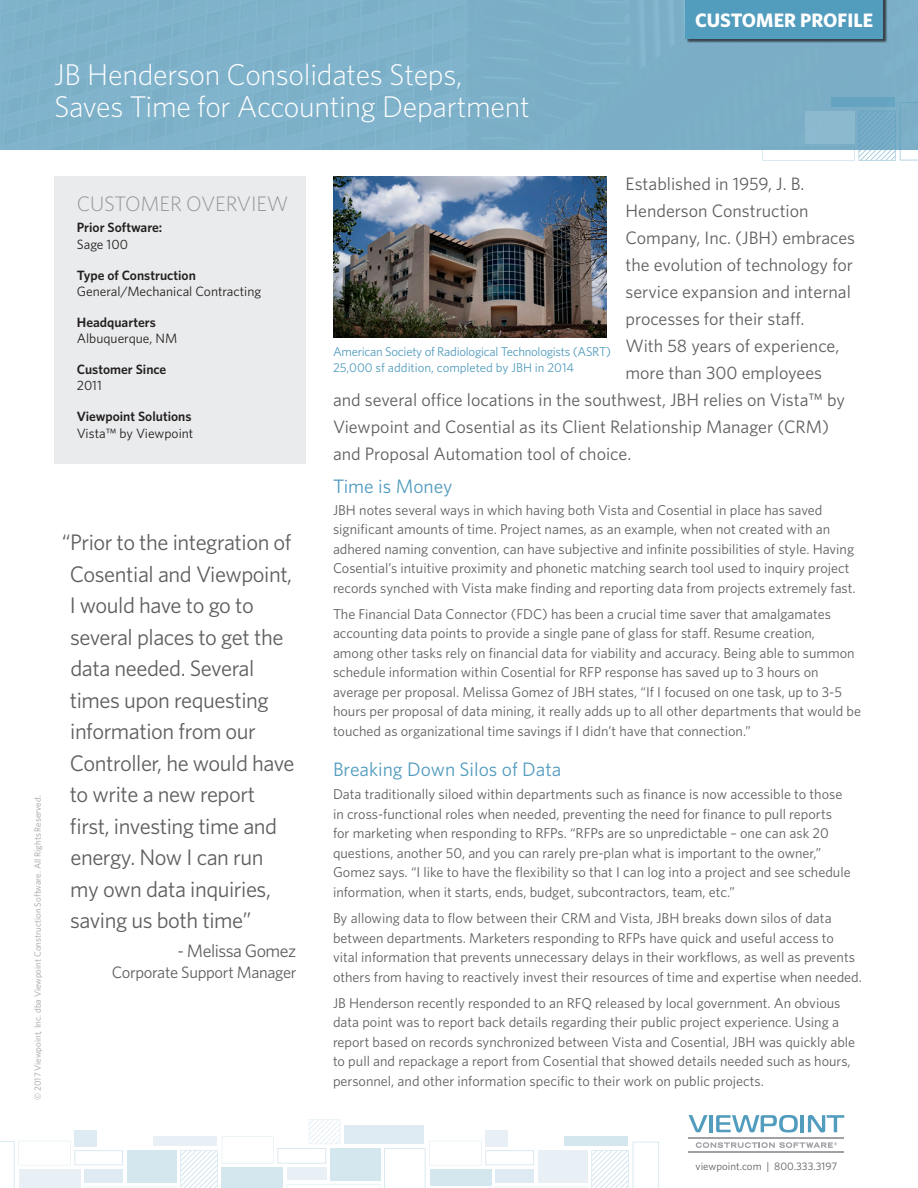
<style>
.page{position:relative;width:918px;height:1188px;background:#fff}
.page>*{position:absolute;margin:0;border:0;box-sizing:border-box;transform-origin:0 0}
.t1{font:300 30px/31.5px "Whitney";letter-spacing:-.01em;color:#fff}
.t2{font:22.5px/31.5px "Whitney";letter-spacing:-.02em;color:#5f5f62}
.t3{font:300 21px "Whitney";letter-spacing:-.01em;color:#939598}
.t4{font:19.5px "Whitney";color:#529cbe}
.t5{font:700 19.5px "Whitney";color:#fff}
.t6{font:18px "Whitney";color:#5f5f62}
.t7{font:18px "Whitney";letter-spacing:-.03em;color:#5f5f62}
.t8{font:16.5px "Whitney";letter-spacing:-.02em;color:#5f5f62}
.t9{font:14.25px/19.5px "Whitney";color:#5f5f62}
.t10{font:600 13.5px "Whitney";color:#231f20}
.t11{font:13.5px "Whitney";color:#231f20}
.t12{font:12.75px/16.5px "Whitney";letter-spacing:-.02em;color:#529cbe}
.t13{font:10.8px "Whitney";color:#5f5f62}
.t14{font:9px "Whitney";color:#a0a1a5}
</style>
<div class="page">
<div style="left:0;top:0;width:918px;height:150px;background:#7db0c8"></div>
<div style="left:687px;top:0;width:201px;height:43px;background:#231f20;opacity:.75"></div>
<div style="left:686px;top:0;width:197px;height:38px;background:#529cbe"></div>
<svg style="left:0;top:1119px;width:659px;height:69px"></svg>
<div style="left:831px;top:97px;width:64px;height:10px;background:#65a4c1"></div>
<svg style="left:762px;top:102px;width:156px;height:59px"></svg>
<div style="left:54px;top:176px;width:252px;height:288px;background:#eaebec"></div>
<svg style="left:689px;top:1115px;width:19px;height:17px"></svg>
<hr style="left:709px;top:1115px;width:3px;height:17px;background:#529cbe">
<svg style="left:716px;top:1115px;width:82px;height:17px"></svg>
<hr style="left:801px;top:1115px;width:3px;height:17px;background:#529cbe">
<svg style="left:808px;top:1115px;width:36px;height:17px"></svg>
<svg style="left:696px;top:1142px;width:141px;height:6px"></svg>
<hr style="left:688px;top:1137px;width:156px;height:2px;background:#a0a1a5">
<hr style="left:688px;top:1151px;width:156px;height:2px;background:#a0a1a5">
<img style="left:334px;top:176px;width:273px;height:161px">
<h1 class="t1" style="left:54px;top:58px;width:477px">JB Henderson Consolidates Steps,<br>Saves Time for Accounting Department</h1>
<h3 class="t5" style="left:695px;top:7px;width:180px">CUSTOMER PROFILE</h3>
<h3 class="t3" style="left:77px;top:189px;width:213px">CUSTOMER OVERVIEW</h3>
<p class="t10" style="left:77px;top:219px;width:87px">Prior Software:</p>
<p class="t11" style="left:77px;top:235px;width:53px">Sage 100</p>
<p class="t10" style="left:77px;top:266px;width:121px">Type of Construction</p>
<p class="t11" style="left:77px;top:282px;width:186px">General/Mechanical Contracting</p>
<p class="t10" style="left:77px;top:313px;width:81px">Headquarters</p>
<p class="t11" style="left:77px;top:330px;width:102px">Albuquerque, NM</p>
<p class="t10" style="left:77px;top:360px;width:91px">Customer Since</p>
<p class="t11" style="left:77px;top:377px;width:27px">2011</p>
<p class="t10" style="left:77px;top:407px;width:116px">Viewpoint Solutions</p>
<p class="t11" style="left:77px;top:424px;width:118px">Vista™ by Viewpoint</p>
<p class="t14" style="left:32px;top:1100px;width:306px;rotate:-90deg">© 2017 Viewpoint, Inc. dba Viewpoint Construction Software. All Rights Reserved.</p>
<p class="t2" style="left:70px;top:526px;width:226px;text-indent:-8px">“Prior to the integration of<br>Cosential and Viewpoint,<br>I would have to go to several places to get the data needed. Several times upon requesting information from our<br>Controller, he would have to write a new report first, investing time and energy. Now I can run my own data inquiries, saving us both time”</p>
<p class="t7" style="left:177px;top:939px;width:120px">- Melissa Gomez</p>
<p class="t8" style="left:112px;top:962px;width:186px">Corporate Support Manager</p>
<p class="t6" style="left:626px;top:172px;width:180px">Established in 1959, J. B.</p>
<p class="t6" style="left:626px;top:199px;width:185px">Henderson Construction</p>
<p class="t6" style="left:626px;top:226px;width:231px">Company, Inc. (JBH) embraces</p>
<p class="t6" style="left:626px;top:253px;width:229px">the evolution of technology for</p>
<p class="t6" style="left:626px;top:280px;width:227px">service expansion and internal</p>
<p class="t6" style="left:626px;top:307px;width:180px">processes for their staff.</p>
<p class="t6" style="left:626px;top:334px;width:215px">With 58 years of experience,</p>
<p class="t6" style="left:625px;top:361px;width:198px">more than 300 employees</p>
<p class="t6" style="left:333px;top:388px;width:514px">and several office locations in the southwest, JBH relies on Vista™ by</p>
<p class="t6" style="left:333px;top:415px;width:498px">Viewpoint and Cosential as its Client Relationship Manager (CRM)</p>
<p class="t6" style="left:333px;top:442px;width:300px">and Proposal Automation tool of choice.</p>
<h3 class="t4" style="left:333px;top:473px;width:121px">Time is Money</h3>
<p class="t9" style="left:333px;top:500px;width:524px">JBH notes several ways in which having both Vista and Cosential in place has saved significant amounts of time. Project names, as an example, when not created with an adhered naming convention, can have subjective and infinite possibilities of style. Having Cosential’s intuitive proximity and phonetic matching search tool used to inquiry project records synched with Vista make finding and reporting data from projects extremely fast.</p>
<p class="t9" style="left:333px;top:604px;width:530px">The Financial Data Connector (FDC) has been a crucial time saver that amalgamates accounting data points to provide a single pane of glass for staff. Resume creation,<br>among other tasks rely on financial data for viability and accuracy. Being able to summon schedule information within Cosential for RFP response has saved up to 3 hours on average per proposal. Melissa Gomez of JBH states, “If I focused on one task, up to 3-5 hours per proposal of data mining, it really adds up to all other departments that would be touched as organizational time savings if I didn’t have that connection.”</p>
<h3 class="t4" style="left:333px;top:756px;width:230px">Breaking Down Silos of Data</h3>
<p class="t9" style="left:333px;top:784px;width:519px">Data traditionally siloed within departments such as finance is now accessible to those in cross-functional roles when needed, preventing the need for finance to pull reports for marketing when responding to RFPs. “RFPs are so unpredictable – one can ask 20 questions, another 50, and you can rarely pre-plan what is important to the owner,” Gomez says. “I like to have the flexibility so that I can log into a project and see schedule information, when it starts, ends, budget, subcontractors, team, etc.”</p>
<p class="t9" style="left:333px;top:908px;width:530px">By allowing data to flow between their CRM and Vista, JBH breaks down silos of data between departments. Marketers responding to RFPs have quick and useful access to vital information that prevents unnecessary delays in their workflows, as well as prevents others from having to reactively invest their resources of time and expertise when needed.</p>
<p class="t9" style="left:333px;top:993px;width:524px">JB Henderson recently responded to an RFQ released by local government. An obvious data point was to report back details regarding their public project experience. Using a report based on records synchronized between Vista and Cosential, JBH was quickly able to pull and repackage a report from Cosential that showed details needed such as hours, personnel, and other information specific to their work on public projects.</p>
<p class="t12" style="left:333px;top:343px;width:280px">American Society of Radiological Technologists (ASRT)<br>25,000 sf addition, completed by JBH in 2014</p>
<p class="t13" style="left:696px;top:1159px;width:143px">viewpoint.com | 800.333.3197</p>
</div>
